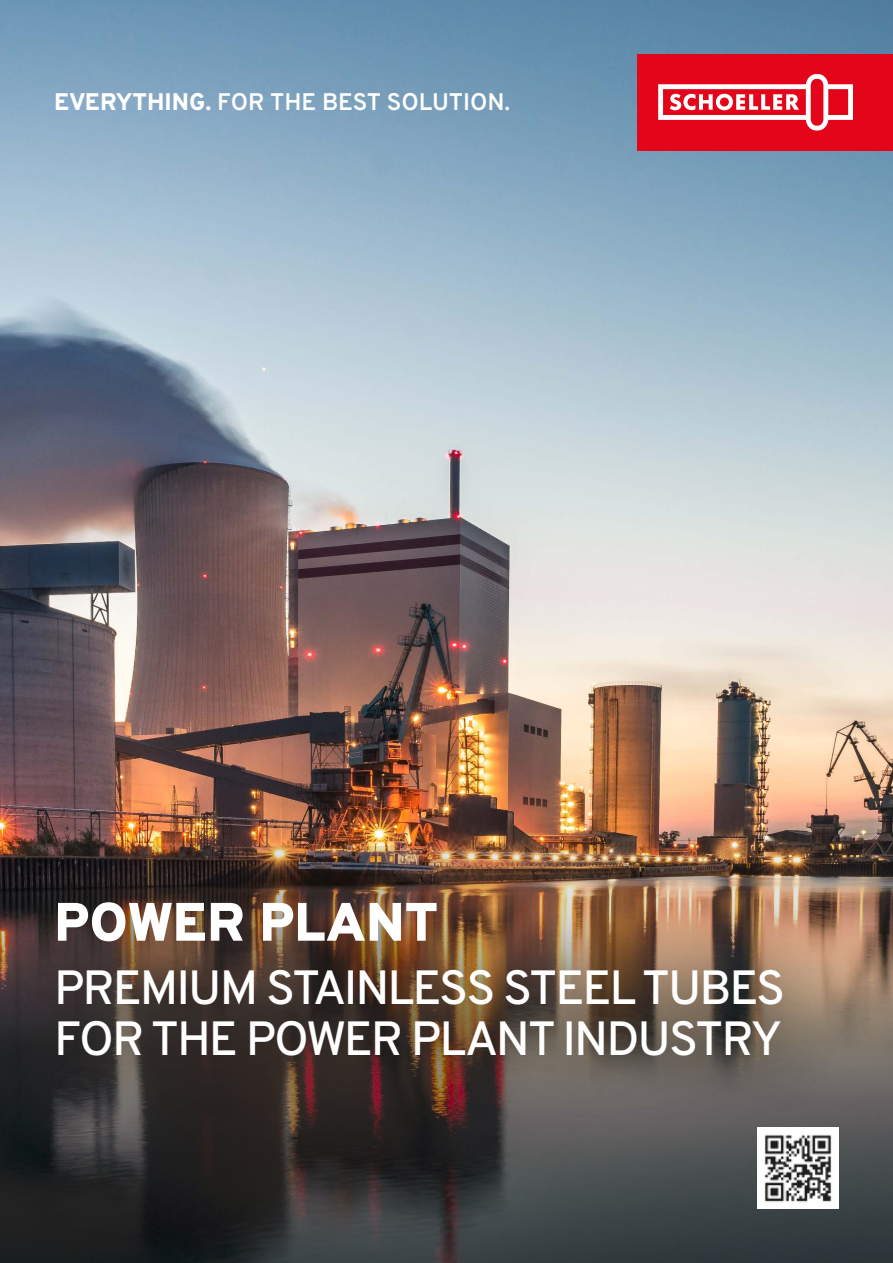
<style>
.page{position:relative;width:893px;height:1263px;background:#fff}
.page>*{position:absolute;margin:0;border:0;box-sizing:border-box;transform-origin:0 0}
.t1{font:900 54px "Overpass";color:#fff}
.t2{font:500 48px/51px "Overpass";letter-spacing:-.045em;color:#fff}
.t3{font:600 24px "Overpass";letter-spacing:-.005em;color:#fff}
.s1{font-weight:800}
</style>
<div class="page">
<img style="left:0;top:0;width:893px;height:846px">
<svg style="left:0;top:846px;width:893px;height:417px;background:#3c3c3c"></svg>
<div style="left:638px;top:54px;width:255px;height:97px;background:#e3061b"></div>
<svg style="left:658px;top:74px;width:195px;height:56px"></svg>
<img style="left:758px;top:1128px;width:81px;height:81px">
<div style="left:0;top:836px;width:846px;height:286px;background:#1d1d1b;opacity:.65"></div>
<p class="t3" style="left:54px;top:83px;width:458px"><span class="s1">EVERYTHING.</span> FOR THE BEST SOLUTION.</p>
<p class="t1" style="left:54px;top:879px;width:386px">POWER PLANT</p>
<p class="t2" style="left:54px;top:960px;width:733px">PREMIUM STAINLESS STEEL TUBES<br>FOR THE POWER PLANT INDUSTRY</p>
</div>
